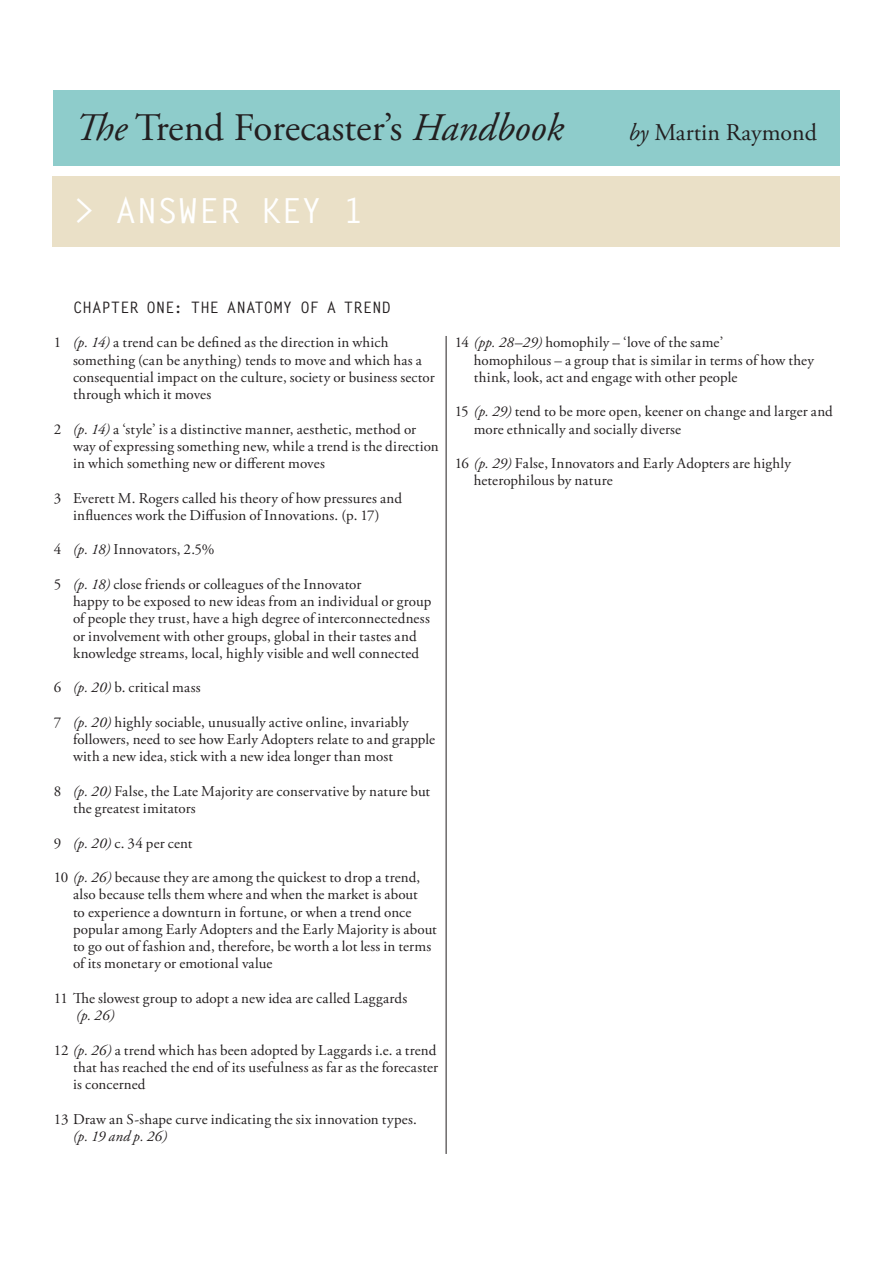
<style>
.page{position:relative;width:893px;height:1263px;background:#fff}
.page>*{position:absolute;margin:0;border:0;box-sizing:border-box;transform-origin:0 0}
._00_01_Chapter_Head{font:39px "Adobe Garamond Pro";color:#231f20}
.Chapter_Head{font:700 34.5px "Letter Gothic Std";color:#fff}
._00_01_Chapter_Head-2{font:24px "Adobe Garamond Pro";color:#231f20}
.New_heading{font:700 15.75px "Letter Gothic Std";letter-spacing:-.005em;color:#231f20}
.Body_Text{font:15px/17.2px "Adobe Garamond Pro";letter-spacing:.01em;color:#231f20}
.Body_Text-2{font:italic 15px "Adobe Garamond Pro";letter-spacing:.015em;color:#231f20}
.s1{font-style:italic}
</style>
<div class="page">
<div style="left:53px;top:176px;width:787px;height:71px;background:#eae0c7"></div>
<hr style="left:446px;top:336px;width:1px;height:818px;background:#231f20">
<div style="left:53px;top:90px;width:787px;height:76px;background:#8ecccb"></div>
<p class="_00_01_Chapter_Head" style="left:75px;top:104px;width:490px"><span class="s1">The</span> Trend Forecaster’s <span class="s1">Handbook</span></p>
<p class="_00_01_Chapter_Head-2" style="left:628px;top:118px;width:190px"><span class="s1">by</span> Martin Raymond</p>
<p class="Chapter_Head" style="left:74px;top:190px;width:291px">&gt; ANSWER KEY 1</p>
<p class="New_heading" style="left:73px;top:297px;width:320px">CHAPTER ONE: THE ANATOMY OF A TREND</p>
<p class="Body_Text" style="left:73px;top:334px;width:363px"><span class="s1">(p. 14)</span> a trend can be defined as the direction in which something (can be anything) tends to move and which has a consequential impact on the culture, society or business sector through which it moves</p>
<p class="Body_Text" style="left:73px;top:421px;width:367px"><span class="s1">(p. 14)</span> a ‘style’ is a distinctive manner, aesthetic, method or way of expressing something new, while a trend is the direction in which something new or different moves</p>
<p class="Body_Text" style="left:73px;top:490px;width:331px">Everett M. Rogers called his theory of how pressures and influences work the Diffusion of Innovations. (p. 17)</p>
<p class="Body_Text" style="left:73px;top:541px;width:143px"><span class="s1">(p. 18)</span> Innovators, 2.5%</p>
<p class="Body_Text" style="left:73px;top:576px;width:290px"><span class="s1">(p. 18)</span> close friends or colleagues of the Innovator</p>
<p class="Body_Text" style="left:73px;top:593px;width:360px">happy to be exposed to new ideas from an individual or group of people they trust, have a high degree of interconnectedness or involvement with other groups, global in their tastes and knowledge streams, local, highly visible and well connected</p>
<p class="Body_Text" style="left:73px;top:679px;width:129px"><span class="s1">(p. 20)</span> b. critical mass</p>
<p class="Body_Text" style="left:73px;top:714px;width:364px"><span class="s1">(p. 20)</span> highly sociable, unusually active online, invariably followers, need to see how Early Adopters relate to and grapple with a new idea, stick with a new idea longer than most</p>
<p class="Body_Text" style="left:73px;top:783px;width:359px"><span class="s1">(p. 20)</span> False, the Late Majority are conservative by nature but the greatest imitators</p>
<p class="Body_Text" style="left:73px;top:835px;width:121px"><span class="s1">(p. 20)</span> c. 34 per cent</p>
<p class="Body_Text" style="left:73px;top:886px;width:365px">also because tells them where and when the market is about<br>to experience a downturn in fortune, or when a trend once popular among Early Adopters and the Early Majority is about to go out of fashion and, therefore, be worth a lot less in terms of its monetary or emotional value</p>
<p class="Body_Text-2" style="left:76px;top:1006px;width:40px">(p. 26)</p>
<p class="Body_Text" style="left:73px;top:1059px;width:367px">that has reached the end of its usefulness as far as the forecaster is concerned</p>
<p class="Body_Text" style="left:54px;top:334px;width:9px">1</p>
<p class="Body_Text" style="left:54px;top:421px;width:9px">2</p>
<p class="Body_Text" style="left:54px;top:490px;width:9px">3</p>
<p class="Body_Text" style="left:54px;top:541px;width:9px">4</p>
<p class="Body_Text" style="left:54px;top:576px;width:9px">5</p>
<p class="Body_Text" style="left:54px;top:679px;width:9px">6</p>
<p class="Body_Text" style="left:54px;top:714px;width:9px">7</p>
<p class="Body_Text" style="left:54px;top:783px;width:9px">8</p>
<p class="Body_Text" style="left:54px;top:835px;width:9px">9</p>
<p class="Body_Text" style="left:54px;top:869px;width:368px">10 <span class="s1">(p. 26)</span> because they are among the quickest to drop a trend,</p>
<p class="Body_Text" style="left:54px;top:990px;width:355px">11 The slowest group to adopt a new idea are called Laggards</p>
<p class="Body_Text" style="left:54px;top:1042px;width:384px">12 <span class="s1">(p. 26)</span> a trend which has been adopted by Laggards i.e. a trend</p>
<p class="Body_Text" style="left:54px;top:1111px;width:364px">13 Draw an S-shape curve indicating the six innovation types.</p>
<p class="Body_Text-2" style="left:73px;top:1127px;width:96px">(p. 19 and p. 26)</p>
<p class="Body_Text" style="left:455px;top:334px;width:270px">14 <span class="s1">(pp. 28–29)</span> homophily – ‘love of the same’</p>
<p class="Body_Text" style="left:474px;top:352px;width:342px">homophilous – a group that is similar in terms of how they think, look, act and engage with other people</p>
<p class="Body_Text" style="left:474px;top:421px;width:209px">more ethnically and socially diverse</p>
<p class="Body_Text" style="left:474px;top:472px;width:140px">heterophilous by nature</p>
<p class="Body_Text" style="left:455px;top:403px;width:380px">15 <span class="s1">(p. 29)</span> tend to be more open, keener on change and larger and</p>
<p class="Body_Text" style="left:455px;top:455px;width:338px">16 <span class="s1">(p. 29)</span> False, Innovators and Early Adopters are highly</p>
</div>
